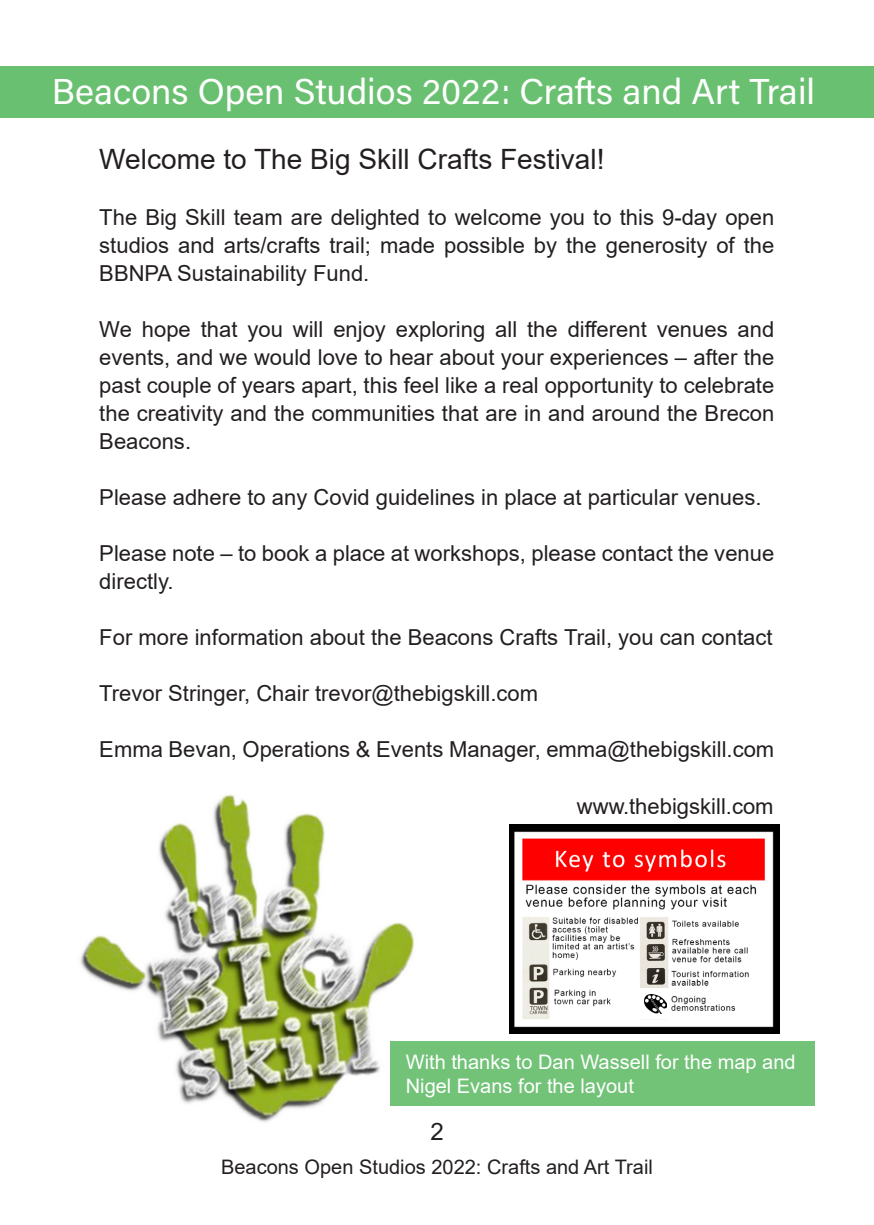
<style>
.page{position:relative;width:874px;height:1225px;background:#fff}
.page>*{position:absolute;margin:0;border:0;box-sizing:border-box;transform-origin:0 0}
.t1{font:36px "Acumin Variable Concept";color:#fff}
.t2{font:28px "Arial";color:#231f20}
.t3{font:24px "Arial";color:#231f20}
.t4{font:22px/28px "Arial";color:#231f20;text-align:justify}
.t5{font:20px/24px "Arial";color:#fff}
.t6{font:20px "Arial";color:#231f20}
</style>
<div class="page">
<div style="left:0;top:67px;width:873px;height:51px;background:#6ac071"></div>
<img style="left:80px;top:794px;width:335px;height:328px">
<div style="left:390px;top:1041px;width:424px;height:65px;background:#72c378"></div>
<img style="left:509px;top:824px;width:269px;height:209px">
<div style="left:633px;top:988px;width:36px;height:30px;background:#fff"></div>
<img style="left:644px;top:994px;width:22px;height:19px">
<p class="t1" style="left:52px;top:67px;width:764px">Beacons Open Studios 2022: Crafts and Art Trail</p>
<p class="t2" style="left:99px;top:140px;width:506px">Welcome to The Big Skill Crafts Festival!</p>
<p class="t4" style="left:99px;top:203px;width:676px">The Big Skill team are delighted to welcome you to this 9-day open studios and arts/crafts trail; made possible by the generosity of the BBNPA Sustainability Fund.</p>
<p class="t4" style="left:99px;top:315px;width:676px">We hope that you will enjoy exploring all the different venues and events, and we would love to hear about your experiences – after the past couple of years apart, this feel like a real opportunity to celebrate the creativity and the communities that are in and around the Brecon Beacons.</p>
<p class="t4" style="left:99px;top:483px;width:663px">Please adhere to any Covid guidelines in place at particular venues.</p>
<p class="t4" style="left:99px;top:539px;width:676px">Please note – to book a place at workshops, please contact the venue directly.</p>
<p class="t4" style="left:99px;top:623px;width:674px">For more information about the Beacons Crafts Trail, you can contact</p>
<p class="t4" style="left:99px;top:679px;width:440px">Trevor Stringer, Chair trevor@thebigskill.com</p>
<p class="t4" style="left:99px;top:735px;width:676px">Emma Bevan, Operations &amp; Events Manager, emma@thebigskill.com</p>
<p class="t4" style="left:576px;top:792px;width:198px">www.thebigskill.com</p>
<p class="t5" style="left:405px;top:1050px;width:391px">With thanks to Dan Wassell for the map and<br>Nigel Evans for the layout</p>
<p class="t3" style="left:430px;top:1115px;width:15px">2</p>
<p class="t6" style="left:221px;top:1153px;width:433px">Beacons Open Studios 2022: Crafts and Art Trail</p>
</div>
